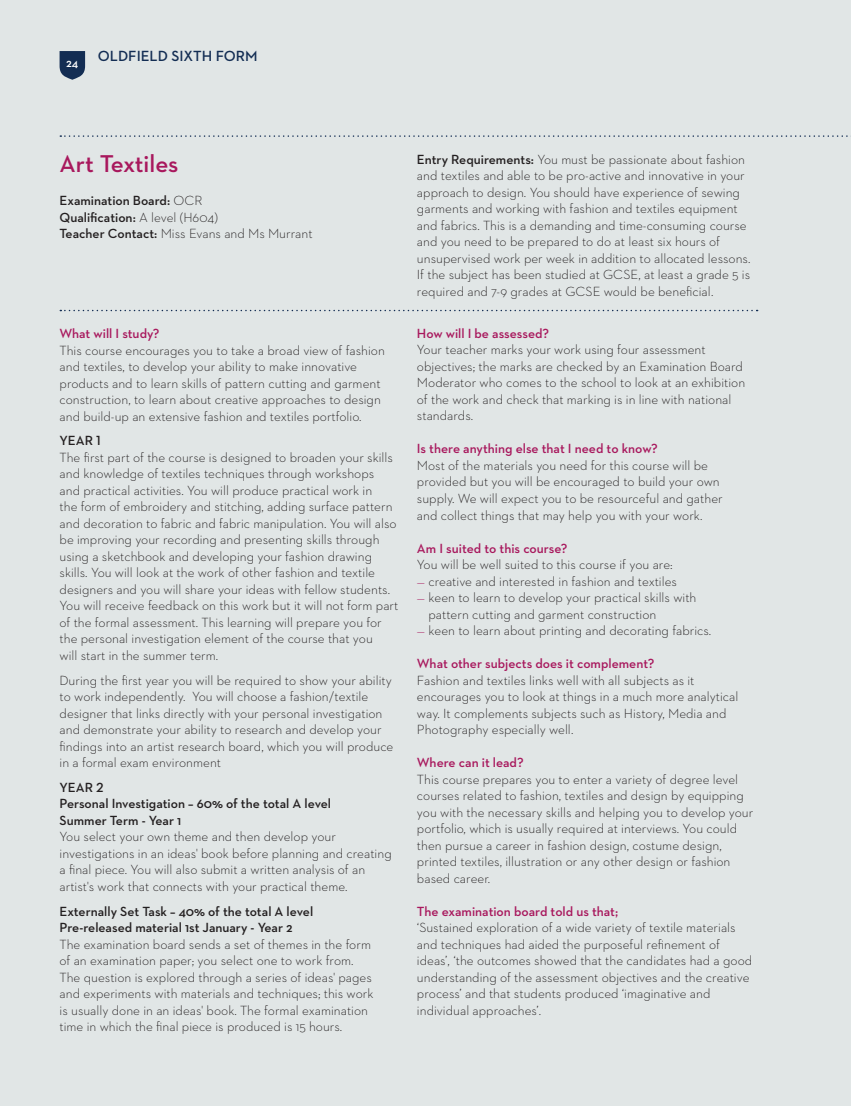
<style>
.page{position:relative;width:851px;height:1106px;background:#fff}
.page>*{position:absolute;margin:0;border:0;box-sizing:border-box;transform-origin:0 0}
.S_16_5_17_5_D_sectio{font:600 24.75px "Neutraface 2 Text";letter-spacing:-.005em;color:#a8185d}
._10_12_D_page_head{font:600 15px "Neutraface 2 Text";color:#132d53}
.S_9_11_L_text{font:300 13.5px/16.5px "Neutraface 2 Text";color:#231f20}
.S_9_11_D_text_headin{font:600 13.5px "Neutraface 2 Text";color:#a8185d}
.S_9_11_L_text-2{font:600 13.5px/16.5px "Neutraface 2 Text";color:#231f20}
.S_9_11_D_text_headin-2{font:600 13.5px "Neutraface 2 Text";color:#231f20}
._8_10_D_folio{font:600 12px "Neutraface 2 Text";color:#fff}
.s1{font-weight:300}
.s2{font-weight:600}
.s3{color:#a8185d}
</style>
<div class="page">
<div style="left:0;top:0;width:850px;height:1106px;background:#e1e6e6"></div>
<svg style="left:60px;top:51px;width:25px;height:29px"></svg>
<svg style="left:60px;top:135px;width:791px;height:2px"></svg>
<svg style="left:60px;top:310px;width:697px;height:1px"></svg>
<p class="_8_10_D_folio" style="left:66px;top:55px;width:14px">24</p>
<p class="_10_12_D_page_head" style="left:98px;top:47px;width:161px">OLDFIELD SIXTH FORM</p>
<p class="S_16_5_17_5_D_sectio" style="left:60px;top:148px;width:120px">Art Textiles</p>
<p class="S_9_11_L_text-2" style="left:60px;top:192px;width:144px">Examination Board: <span class="s1">OCR</span></p>
<p class="S_9_11_L_text-2" style="left:60px;top:209px;width:160px">Qualification: <span class="s1">A level (H604)</span></p>
<p class="S_9_11_L_text" style="left:60px;top:225px;width:254px"><span class="s2">Teacher Contact:</span> Miss Evans and Ms Murrant</p>
<p class="S_9_11_D_text_headin" style="left:60px;top:325px;width:101px">What will I study?</p>
<p class="S_9_11_L_text" style="left:60px;top:341px;width:327px">This course encourages you to take a broad view of fashion and textiles, to develop your ability to make innovative products and to learn skills of pattern cutting and garment construction, to learn about creative approaches to design and build-up an extensive fashion and textiles portfolio.</p>
<p class="S_9_11_D_text_headin-2" style="left:60px;top:432px;width:43px">YEAR 1</p>
<p class="S_9_11_L_text" style="left:60px;top:449px;width:340px">The first part of the course is designed to broaden your skills and knowledge of textiles techniques through workshops<br>and practical activities. You will produce practical work in<br>the form of embroidery and stitching, adding surface pattern and decoration to fabric and fabric manipulation. You will also be improving your recording and presenting skills through using a sketchbook and developing your fashion drawing skills. You will look at the work of other fashion and textile designers and you will share your ideas with fellow students.<br>You will receive feedback on this work but it will not form part of the formal assessment. This learning will prepare you for the personal investigation element of the course that you<br>will start in the summer term.</p>
<p class="S_9_11_L_text" style="left:60px;top:671px;width:335px">During the first year you will be required to show your ability to work independently. You will choose a fashion/textile designer that links directly with your personal investigation and demonstrate your ability to research and develop your findings into an artist research board, which you will produce in a formal exam environment</p>
<p class="S_9_11_D_text_headin-2" style="left:60px;top:778px;width:46px">YEAR 2</p>
<p class="S_9_11_L_text" style="left:60px;top:795px;width:333px"><span class="s2">Personal Investigation – 60% of the total A level<br>Summer Term - Year 1<br></span>You select your own theme and then develop your investigations in an ideas' book before planning and creating a final piece. You will also submit a written analysis of an artist's work that connects with your practical theme.</p>
<p class="S_9_11_L_text-2" style="left:60px;top:902px;width:255px">Externally Set Task – 40% of the total A level<br>Pre-released material 1st January - Year 2</p>
<p class="S_9_11_L_text" style="left:60px;top:935px;width:315px">The examination board sends a set of themes in the form of an examination paper; you select one to work from.<br>The question is explored through a series of ideas' pages and experiments with materials and techniques; this work is usually done in an ideas' book. The formal examination time in which the final piece is produced is 15 hours.</p>
<p class="S_9_11_L_text" style="left:417px;top:151px;width:335px"><span class="s2">Entry Requirements:</span> You must be passionate about fashion and textiles and able to be pro-active and innovative in your approach to design. You should have experience of sewing garments and working with fashion and textiles equipment and fabrics. This is a demanding and time-consuming course and you need to be prepared to do at least six hours of unsupervised work per week in addition to allocated lessons.<br>If the subject has been studied at GCSE, at least a grade 5 is required and 7-9 grades at GCSE would be beneficial.</p>
<p class="S_9_11_D_text_headin" style="left:417px;top:325px;width:134px">How will I be assessed?</p>
<p class="S_9_11_L_text" style="left:417px;top:341px;width:329px">Your teacher marks your work using four assessment objectives; the marks are checked by an Examination Board Moderator who comes to the school to look at an exhibition of the work and check that marking is in line with national standards.</p>
<p class="S_9_11_D_text_headin" style="left:417px;top:440px;width:242px">Is there anything else that I need to know?</p>
<p class="S_9_11_L_text" style="left:417px;top:457px;width:307px">Most of the materials you need for this course will be provided but you will be encouraged to build your own supply. We will expect you to be resourceful and gather and collect things that may help you with your work.</p>
<p class="S_9_11_D_text_headin" style="left:417px;top:539px;width:152px">Am I suited to this course?</p>
<p class="S_9_11_L_text" style="left:417px;top:556px;width:257px">You will be well suited to this course if you are:</p>
<p class="S_9_11_L_text" style="left:417px;top:572px;width:261px"><span class="s3">—</span> creative and interested in fashion and textiles</p>
<p class="S_9_11_L_text" style="left:428px;top:589px;width:269px;text-indent:-11px"><span class="s3">—</span> keen to learn to develop your practical skills with pattern cutting and garment construction</p>
<p class="S_9_11_L_text" style="left:417px;top:622px;width:296px"><span class="s3">—</span> keen to learn about printing and decorating fabrics.</p>
<p class="S_9_11_D_text_headin" style="left:417px;top:655px;width:239px">What other subjects does it complement?</p>
<p class="S_9_11_L_text" style="left:417px;top:671px;width:323px">Fashion and textiles links well with all subjects as it encourages you to look at things in a much more analytical way. It complements subjects such as History, Media and Photography especially well.</p>
<p class="S_9_11_D_text_headin" style="left:417px;top:754px;width:108px">Where can it lead?</p>
<p class="S_9_11_L_text" style="left:417px;top:770px;width:338px">This course prepares you to enter a variety of degree level courses related to fashion, textiles and design by equipping you with the necessary skills and helping you to develop your portfolio, which is usually required at interviews. You could then pursue a career in fashion design, costume design, printed textiles, illustration or any other design or fashion based career.</p>
<p class="S_9_11_D_text_headin" style="left:417px;top:902px;width:203px">The examination board told us that;</p>
<p class="S_9_11_L_text" style="left:417px;top:919px;width:337px">‘Sustained exploration of a wide variety of textile materials and techniques had aided the purposeful refinement of ideas’, ‘the outcomes showed that the candidates had a good understanding of the assessment objectives and the creative process’ and that students produced ‘imaginative and individual approaches’.</p>
</div>
